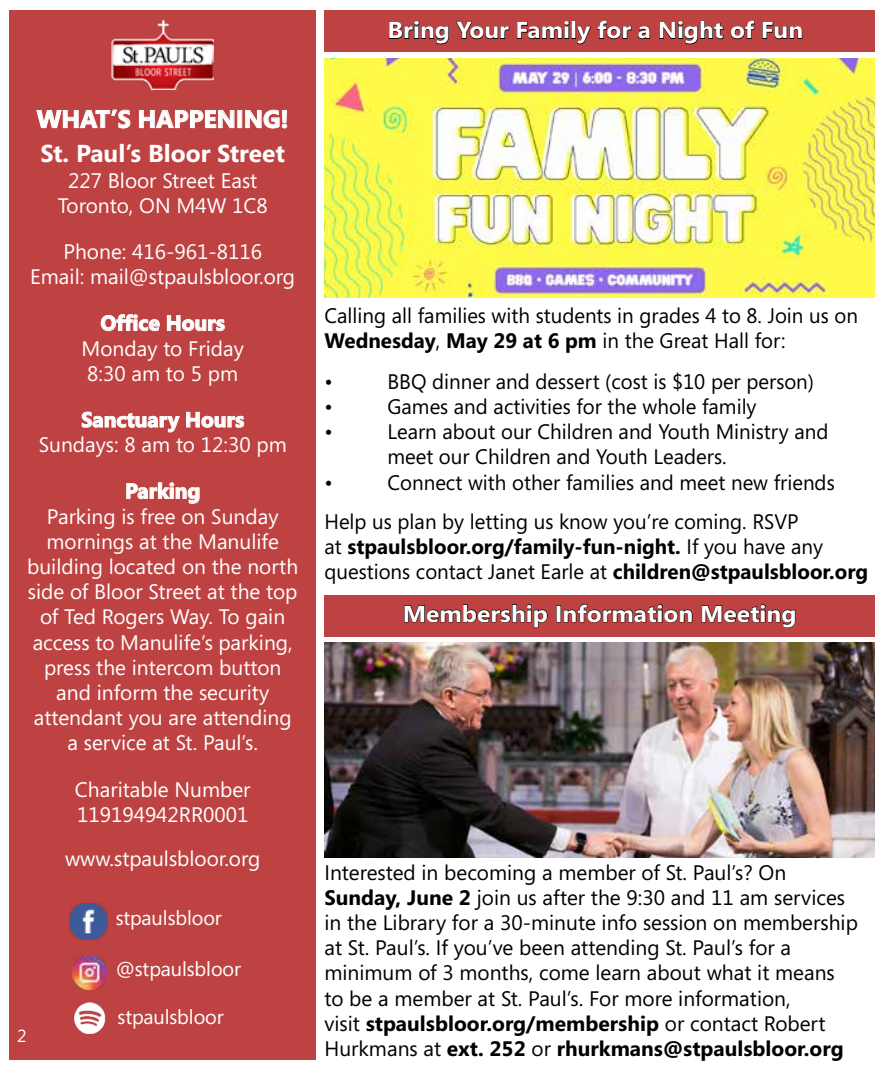
<style>
.page{position:relative;width:882px;height:1071px;background:#fff}
.page>*{position:absolute;margin:0;border:0;box-sizing:border-box;transform-origin:0 0}
.t1{font:700 24.5px/34.8px "Segoe";color:#fff}
.t2{font:700 23.1px "Segoe";color:#fff;scale:1.06 1}
.t3{font:21px/25.2px "Segoe";color:#000}
.t4{font:21px/25.2px "Segoe";color:#fff;text-align:center}
.t5{font:700 21px/25.2px "Segoe";color:#000}
.t6{font:700 21px "Segoe";color:#fff}
.t7{font:20.12px "Segoe";letter-spacing:-.005em;color:#fff}
.t8{font:17.5px "Segoe";color:#fff}
.s1{font-weight:700}
.s2{font-weight:400}
</style>
<div class="page">
<div style="left:9px;top:10px;width:307px;height:1050px;background:#be4242"></div>
<svg style="left:36px;top:109px;width:95px;height:20px"></svg>
<svg style="left:139px;top:110px;width:96px;height:19px"></svg>
<div style="left:237px;top:110px;width:5px;height:18px;border:1px solid #fff"></div>
<svg style="left:245px;top:109px;width:43px;height:20px"></svg>
<svg style="left:100px;top:314px;width:60px;height:18px"></svg>
<svg style="left:166px;top:315px;width:59px;height:17px"></svg>
<svg style="left:81px;top:411px;width:164px;height:22px"></svg>
<svg style="left:126px;top:482px;width:74px;height:22px"></svg>
<img style="left:112px;top:19px;width:102px;height:70px">
<img style="left:73px;top:956px;width:34px;height:33px">
<img style="left:70px;top:903px;width:37px;height:37px">
<img style="left:74px;top:1003px;width:32px;height:30px">
<img style="left:324px;top:58px;width:551px;height:239px">
<div style="left:324px;top:10px;width:551px;height:42px;background:#be4242"></div>
<svg style="left:389px;top:21px;width:60px;height:24px"></svg>
<svg style="left:456px;top:21px;width:54px;height:19px"></svg>
<svg style="left:517px;top:21px;width:53px;height:19px"></svg>
<div style="left:571px;top:21px;width:5px;height:18px;border:1px solid #000"></div>
<svg style="left:576px;top:20px;width:56px;height:25px"></svg>
<svg style="left:638px;top:26px;width:12px;height:14px"></svg>
<svg style="left:659px;top:21px;width:65px;height:24px"></svg>
<svg style="left:730px;top:20px;width:25px;height:20px"></svg>
<svg style="left:762px;top:21px;width:41px;height:19px"></svg>
<img style="left:324px;top:642px;width:551px;height:215px">
<div style="left:324px;top:595px;width:551px;height:42px;background:#be4242"></div>
<svg style="left:404px;top:604px;width:144px;height:24px"></svg>
<div style="left:556px;top:605px;width:5px;height:17px;border:1px solid #000"></div>
<svg style="left:563px;top:604px;width:130px;height:19px"></svg>
<svg style="left:701px;top:604px;width:95px;height:24px"></svg>
<p class="t1" style="left:37px;top:101px;width:253px">WHAT’S HAPPENING!<br>St. Paul’s Bloor Street</p>
<p class="t4" style="left:58px;top:167px;width:211px">227 Bloor Street East<br>Toronto, ON M4W 1C8</p>
<p class="t4" style="left:30px;top:239px;width:266px">Phone: 416-961-8116<br>Email: mail@stpaulsbloor.org</p>
<p class="t6" style="left:100px;top:308px;width:126px">Office Hours</p>
<p class="t4" style="left:82px;top:335px;width:164px;text-align:left">Monday to Friday<br>8:30 am to 5 pm</p>
<p class="t6" style="left:81px;top:405px;width:165px">Sanctuary Hours</p>
<p class="t4" style="left:39px;top:432px;width:250px">Sundays: 8 am to 12:30 pm</p>
<p class="t6" style="left:125px;top:476px;width:77px">Parking</p>
<p class="t4" style="left:27px;top:503px;width:273px">Parking is free on Sunday mornings at the Manulife building located on the north side of Bloor Street at the top of Ted Rogers Way. To gain access to Manulife’s parking, press the intercom button and inform the security attendant you are attending a service at St. Paul’s.</p>
<p class="t4" style="left:75px;top:776px;width:177px;text-align:left">Charitable Number<br>119194942RR0001</p>
<p class="t4" style="left:65px;top:846px;width:197px">www.stpaulsbloor.org</p>
<p class="t7" style="left:116px;top:904px;width:108px">stpaulsbloor</p>
<p class="t8" style="left:17px;top:1024px;width:11px">2</p>
<p class="t7" style="left:116px;top:955px;width:127px">@stpaulsbloor</p>
<p class="t7" style="left:118px;top:1003px;width:108px">stpaulsbloor</p>
<p class="t2" style="left:388px;top:14px;width:394px">Bring Your Family for a Night of Fun</p>
<p class="t3" style="left:324px;top:302px;width:535px">Calling all families with students in grades 4 to 8. Join us on<br><span class="s1">Wednesday</span>, <span class="s1">May 29 at 6 pm</span> in the Great Hall for:</p>
<p class="t3" style="left:324px;top:368px;width:10px">•</p>
<p class="t3" style="left:387px;top:368px;width:428px">BBQ dinner and dessert (cost is $10 per person)</p>
<p class="t3" style="left:324px;top:393px;width:10px">•</p>
<p class="t3" style="left:387px;top:393px;width:371px">Games and activities for the whole family</p>
<p class="t3" style="left:324px;top:419px;width:10px">•</p>
<p class="t3" style="left:387px;top:419px;width:443px">Learn about our Children and Youth Ministry and meet our Children and Youth Leaders.</p>
<p class="t3" style="left:324px;top:469px;width:10px">•</p>
<p class="t3" style="left:324px;top:462px;width:512px;line-height:39.2px;text-indent:63px">Connect with other families and meet new friends<br>Help us plan by letting us know you’re coming. RSVP</p>
<p class="t5" style="left:324px;top:533px;width:545px"><span class="s2">at</span> stpaulsbloor.org/family-fun-night. <span class="s2">If you have any questions contact Janet Earle at</span> children@stpaulsbloor.org</p>
<p class="t2" style="left:403px;top:597px;width:373px">Membership Information Meeting</p>
<p class="t3" style="left:324px;top:859px;width:535px">Interested in becoming a member of St. Paul’s? On <span class="s1">Sunday, June 2</span> join us after the 9:30 and 11 am services in the Library for a 30-minute info session on membership at St. Paul’s. If you’ve been attending St. Paul’s for a minimum of 3 months, come learn about what it means to be a member at St. Paul’s. For more information,<br>visit <span class="s1">stpaulsbloor.org/membership</span> or contact Robert Hurkmans at <span class="s1">ext. 252</span> or <span class="s1">rhurkmans@stpaulsbloor.org</span></p>
</div>
